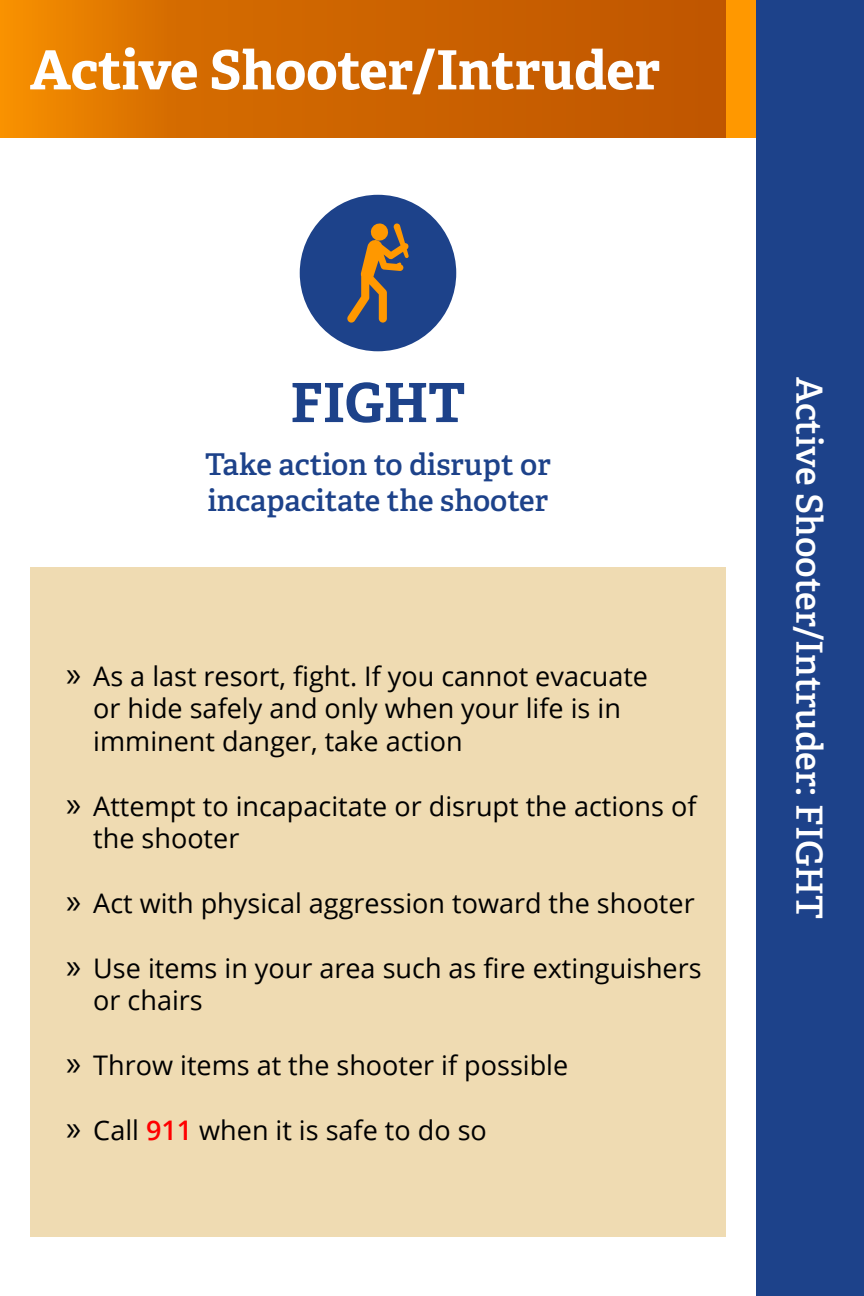
<style>
.page{position:relative;width:864px;height:1296px;background:#fff}
.page>*{position:absolute;margin:0;border:0;box-sizing:border-box;transform-origin:0 0}
.t1{font:700 54px "Adelle PE";color:#fff}
.t2{font:700 54px "Adelle PE";color:#1d428a}
.t3{font:36px "Adelle PE Sb";color:#fff}
.t4{font:30px "Adelle PE Sb";color:#1d428a}
.t5{font:27px/32.4px "Open Sans";color:#000}
.s1{font-family:"Myriad Pro";font-size:36px}
.s2{font-weight:600;color:#f00}
</style>
<div class="page">
<svg style="left:0;top:0;width:726px;height:138px;background:#d06700"></svg>
<div style="left:756px;top:0;width:108px;height:1296px;background:#1d428a"></div>
<div style="left:726px;top:0;width:30px;height:138px;background:#ff9800"></div>
<div style="left:30px;top:568px;width:696px;height:669px;background:#efdbb2"></div>
<div style="left:300px;top:195px;width:156px;height:156px;background:#1d428a;border-radius:50%"></div>
<svg style="left:347px;top:223px;width:62px;height:100px"></svg>
<p class="t1" style="left:30px;top:31px;width:632px">Active Shooter/Intruder</p>
<p class="t2" style="left:290px;top:364px;width:177px">FIGHT</p>
<p class="t4" style="left:205px;top:442px;width:347px">Take action to disrupt or</p>
<p class="t4" style="left:208px;top:478px;width:342px">incapacitate the shooter</p>
<p class="t5" style="left:93px;top:659px;width:556px;text-indent:-27px"><span class="s1">»</span> As a last resort, fight. If you cannot evacuate or hide safely and only when your life is in imminent danger, take action</p>
<p class="t5" style="left:93px;top:789px;width:605px;text-indent:-27px"><span class="s1">»</span> Attempt to incapacitate or disrupt the actions of the shooter</p>
<p class="t5" style="left:66px;top:886px;width:630px"><span class="s1">»</span> Act with physical aggression toward the shooter</p>
<p class="t5" style="left:93px;top:951px;width:610px;text-indent:-27px"><span class="s1">»</span> Use items in your area such as fire extinguishers or chairs</p>
<p class="t5" style="left:66px;top:1048px;width:503px"><span class="s1">»</span> Throw items at the shooter if possible</p>
<p class="t5" style="left:66px;top:1113px;width:422px"><span class="s1">»</span> Call <span class="s2">911</span> when it is safe to do so</p>
<p class="t3" style="left:836px;top:377px;width:544px;rotate:90deg">Active Shooter/Intruder: FIGHT</p>
</div>
